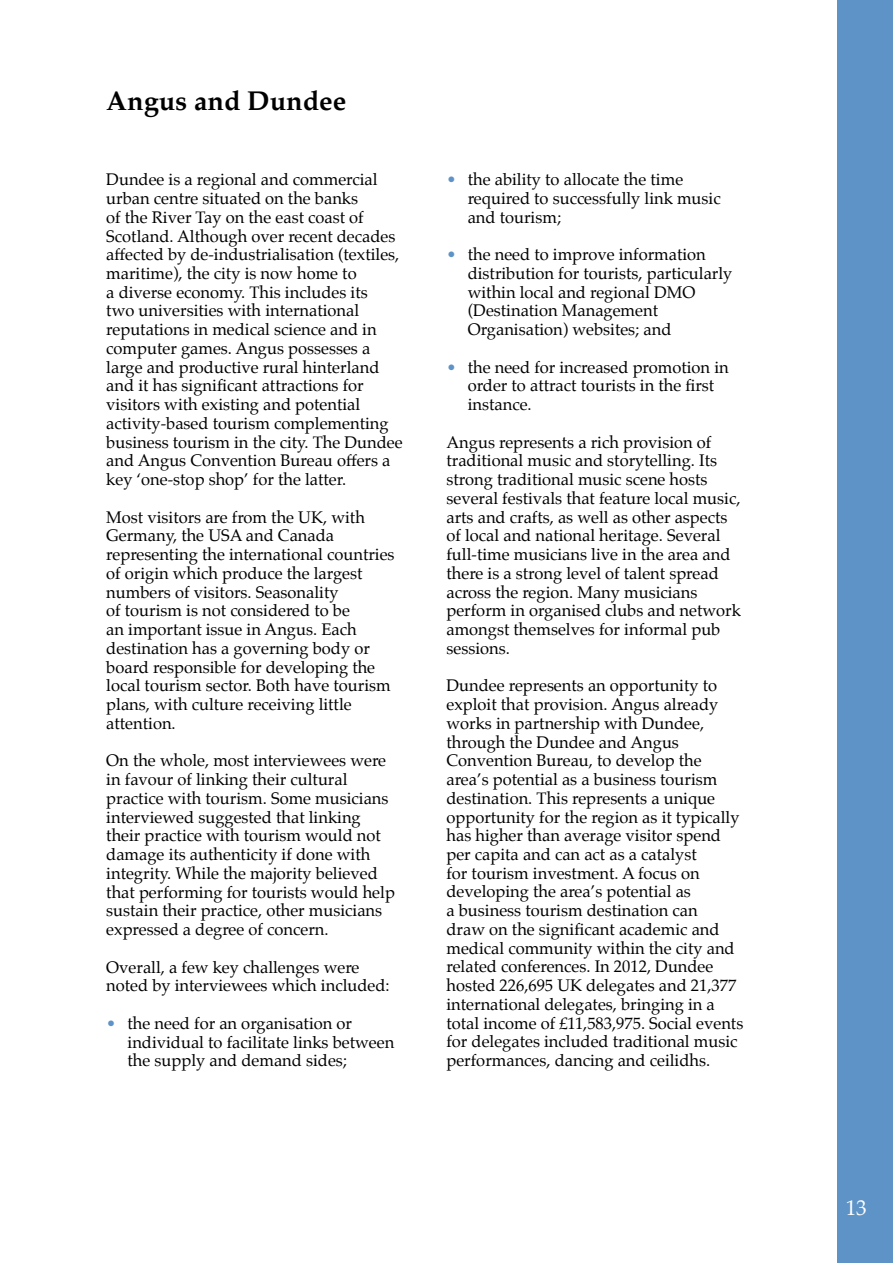
<style>
.page{position:relative;width:893px;height:1263px;background:#fff}
.page>*{position:absolute;margin:0;border:0;box-sizing:border-box;transform-origin:0 0}
.t1{font:700 27px "Palatino";color:#000}
.t2{font:21px "Palatino";color:#fff}
.t3{font:16.5px/18.8px "Palatino";color:#000}
.s1{color:#5e93c7}
</style>
<div class="page">
<div style="left:837px;top:0;width:56px;height:1263px;background:#5e93c7"></div>
<h1 class="t1" style="left:106px;top:78px;width:241px">Angus and Dundee</h1>
<p class="t3" style="left:106px;top:170px;width:298px">Dundee is a regional and commercial urban centre situated on the banks<br>of the River Tay on the east coast of Scotland. Although over recent decades affected by de-industrialisation (textiles, maritime), the city is now home to<br>a diverse economy. This includes its<br>two universities with international reputations in medical science and in computer games. Angus possesses a large and productive rural hinterland and it has significant attractions for visitors with existing and potential activity-based tourism complementing business tourism in the city. The Dundee and Angus Convention Bureau offers a key ‘one-stop shop’ for the latter.</p>
<p class="t3" style="left:106px;top:508px;width:290px">Most visitors are from the UK, with Germany, the USA and Canada representing the international countries of origin which produce the largest numbers of visitors. Seasonality<br>of tourism is not considered to be<br>an important issue in Angus. Each destination has a governing body or board responsible for developing the local tourism sector. Both have tourism plans, with culture receiving little attention.</p>
<p class="t3" style="left:106px;top:751px;width:290px">On the whole, most interviewees were in favour of linking their cultural practice with tourism. Some musicians interviewed suggested that linking their practice with tourism would not damage its authenticity if done with integrity. While the majority believed that performing for tourists would help sustain their practice, other musicians expressed a degree of concern.</p>
<p class="t3" style="left:106px;top:957px;width:285px">Overall, a few key challenges were noted by interviewees which included:</p>
<p class="t3" style="left:128px;top:1014px;width:268px;text-indent:-21px"><span class="s1">•</span> the need for an organisation or individual to facilitate links between the supply and demand sides;</p>
<p class="t3" style="left:468px;top:170px;width:254px;text-indent:-21px"><span class="s1">•</span> the ability to allocate the time required to successfully link music and tourism;</p>
<p class="t3" style="left:468px;top:245px;width:266px;text-indent:-21px"><span class="s1">•</span> the need to improve information distribution for tourists, particularly within local and regional DMO (Destination Management<br>Organisation) websites; and</p>
<p class="t3" style="left:468px;top:357px;width:263px;text-indent:-21px"><span class="s1">•</span> the need for increased promotion in order to attract tourists in the first instance.</p>
<p class="t3" style="left:446px;top:432px;width:296px">Angus represents a rich provision of traditional music and storytelling. Its strong traditional music scene hosts several festivals that feature local music, arts and crafts, as well as other aspects of local and national heritage. Several full-time musicians live in the area and there is a strong level of talent spread across the region. Many musicians perform in organised clubs and network amongst themselves for informal pub sessions.</p>
<p class="t3" style="left:446px;top:676px;width:298px">Dundee represents an opportunity to exploit that provision. Angus already works in partnership with Dundee, through the Dundee and Angus Convention Bureau, to develop the area’s potential as a business tourism destination. This represents a unique opportunity for the region as it typically has higher than average visitor spend per capita and can act as a catalyst<br>for tourism investment. A focus on developing the area’s potential as<br>a business tourism destination can<br>draw on the significant academic and medical community within the city and related conferences. In 2012, Dundee hosted 226,695 UK delegates and 21,377 international delegates, bringing in a total income of £11,583,975. Social events for delegates included traditional music performances, dancing and ceilidhs.</p>
<p class="t2" style="left:846px;top:1190px;width:22px">13</p>
</div>
